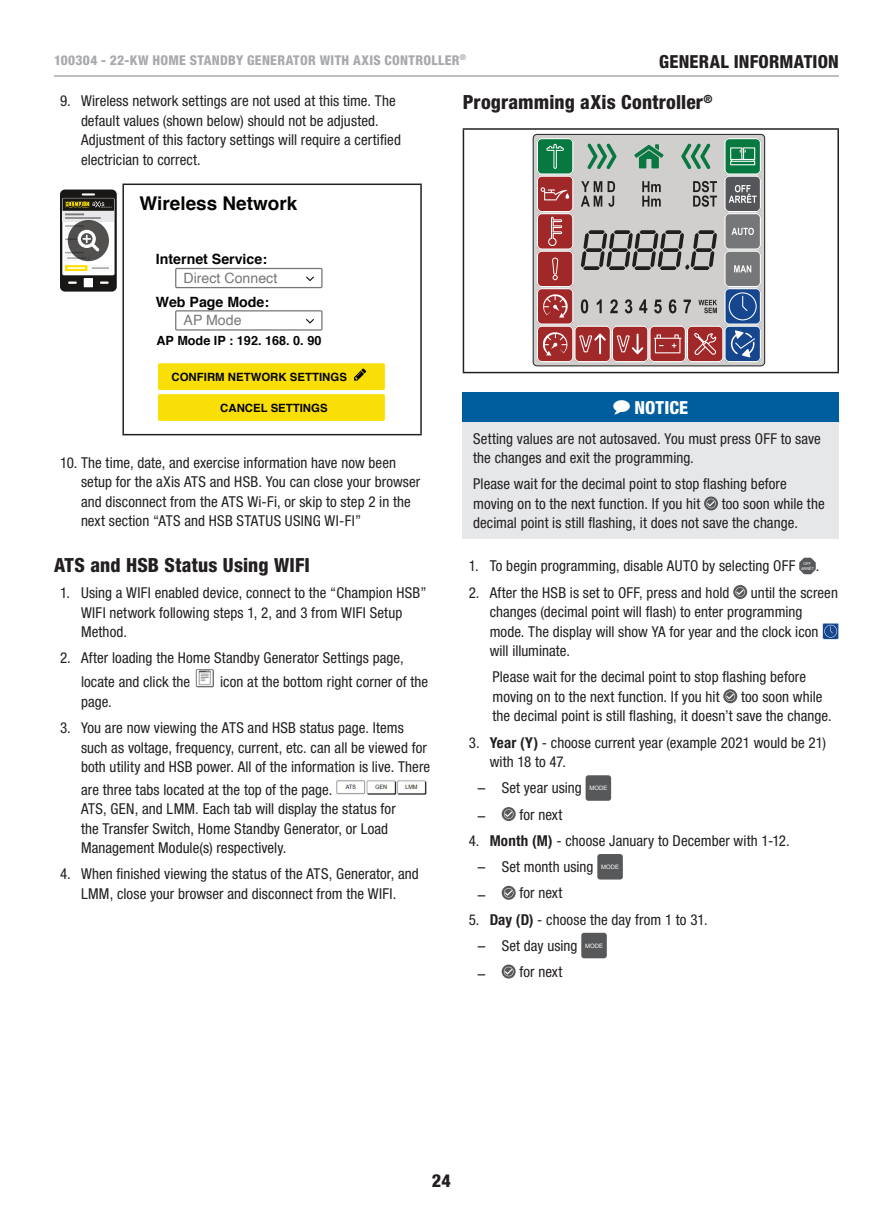
<style>
.page{position:relative;width:893px;height:1212px;background:#fff}
.page>*{position:absolute;margin:0;border:0;box-sizing:border-box;transform-origin:0 0}
.t1{font:800 condensed 19.5px "Helvetica Neue LT Std";letter-spacing:.005em;color:#231f20}
.t2{font:700 18.9px "Helvetica";color:#040503}
.t3{font:800 condensed 18px "Helvetica Neue LT Std";letter-spacing:.015em;color:#231f20}
.t4{font:800 condensed 18px "Helvetica Neue LT Std";letter-spacing:.005em;color:#fff}
.t5{font:condensed 15px/19.5px "Helvetica Neue LT Std";letter-spacing:.005em;color:#231f20}
.t6{font:700 14.25px "Helvetica";color:#040503}
.t7{font:14.25px "Helvetica";color:#787677}
.t8{font:800 condensed 13.5px "Helvetica Neue LT Std";letter-spacing:.025em;color:#a8a9ad}
.t9{font:700 12.6px "Helvetica";color:#040503}
.t10{font:700 11.4px "Helvetica";color:#040503}
.t11{font:6px "Arial";color:#fff}
.t12{font:3.9px/4.9px "Arial";color:#fff;text-align:center}
.s1{font-weight:700}
.s2{font-stretch:normal}
</style>
<div class="page">
<hr style="left:54px;top:75px;width:785px;height:2px;background:#a8a9ad">
<div style="left:60px;top:190px;width:57px;height:102px;background:#191716;border-radius:5px"></div>
<svg style="left:68px;top:281px;width:9px;height:3px"></svg>
<svg style="left:100px;top:281px;width:9px;height:3px"></svg>
<div style="left:84px;top:278px;width:9px;height:9px;background:#fff"></div>
<svg style="left:62px;top:193px;width:52px;height:82px;background:#9f9d93"></svg>
<hr style="left:122px;top:184px;width:300px;height:1px;background:#231f20">
<hr style="left:122px;top:185px;width:2px;height:249px;background:#231f20">
<hr style="left:420px;top:185px;width:2px;height:249px;background:#231f20">
<hr style="left:122px;top:434px;width:300px;height:1px;background:#231f20">
<div style="left:175px;top:268px;width:148px;height:20px;border:1px solid #787677"></div>
<svg style="left:306px;top:277px;width:8px;height:4px"></svg>
<div style="left:175px;top:310px;width:148px;height:21px;border:1px solid #787677"></div>
<svg style="left:306px;top:319px;width:8px;height:5px"></svg>
<div style="left:157px;top:363px;width:228px;height:27px;background:#fadf07;border-radius:2px"></div>
<div style="left:157px;top:362px;width:229px;height:29px;border:1px solid #fff;border-radius:2px"></div>
<svg style="left:354px;top:369px;width:12px;height:12px"></svg>
<div style="left:157px;top:394px;width:228px;height:27px;background:#fadf07;border-radius:2px"></div>
<div style="left:157px;top:393px;width:229px;height:29px;border:1px solid #fff;border-radius:2px"></div>
<img style="left:195px;top:669px;width:19px;height:18px">
<img style="left:336px;top:780px;width:90px;height:15px">
<hr style="left:463px;top:128px;width:376px;height:2px;background:#231f20">
<hr style="left:463px;top:130px;width:1px;height:242px;background:#231f20">
<hr style="left:837px;top:130px;width:2px;height:242px;background:#231f20">
<hr style="left:463px;top:372px;width:376px;height:1px;background:#231f20">
<div style="left:533px;top:134px;width:232px;height:232px;background:#d0cfcd"></div>
<svg style="left:537px;top:138px;width:224px;height:224px;background:#a69897"></svg>
<div style="left:533px;top:134px;width:232px;height:232px;border:1px solid #211e1e;border-radius:4px"></div>
<div style="left:463px;top:392px;width:376px;height:30px;background:#005e9e"></div>
<div style="left:463px;top:422px;width:376px;height:117px;background:#e6e7e9"></div>
<svg style="left:704px;top:496px;width:14px;height:14px"></svg>
<svg style="left:706px;top:499px;width:10px;height:9px"></svg>
<svg style="left:799px;top:558px;width:17px;height:16px"></svg>
<div style="left:733px;top:585px;width:14px;height:14px;background:#57585a;border-radius:50%"></div>
<svg style="left:735px;top:587px;width:10px;height:10px"></svg>
<svg style="left:822px;top:623px;width:17px;height:16px"></svg>
<div style="left:723px;top:689px;width:14px;height:14px;background:#57585a;border-radius:50%"></div>
<svg style="left:725px;top:691px;width:10px;height:10px"></svg>
<div style="left:586px;top:775px;width:25px;height:26px;background:#57585a;border-radius:3px"></div>
<svg style="left:502px;top:807px;width:14px;height:14px"></svg>
<svg style="left:504px;top:809px;width:9px;height:10px"></svg>
<div style="left:597px;top:854px;width:26px;height:25px;background:#57585a;border-radius:3px"></div>
<svg style="left:502px;top:886px;width:14px;height:14px"></svg>
<svg style="left:504px;top:888px;width:9px;height:9px"></svg>
<div style="left:581px;top:933px;width:26px;height:25px;background:#57585a;border-radius:3px"></div>
<svg style="left:502px;top:964px;width:14px;height:14px"></svg>
<svg style="left:504px;top:967px;width:9px;height:9px"></svg>
<p class="t8" style="left:54px;top:52px;width:414px">100304 - 22-kW HOME STANDBY GENERATOR WITH aXis CONTROLLER<sup>®</sup></p>
<p class="t3" style="left:659px;top:50px;width:21px">General</p>
<p class="t3" style="left:734px;top:50px;width:36px">Information</p>
<p class="t5" style="left:81px;top:91px;width:321px;text-indent:-21px">9. Wireless network settings are not used at this time. The default values (shown below) should not be adjusted.<br>Adjustment of this factory settings will require a certified electrician to correct.</p>
<p class="t2" style="left:139px;top:188px;width:159px">Wireless Network</p>
<p class="t6" style="left:156px;top:248px;width:113px">Internet Service:</p>
<p class="t6" style="left:156px;top:290px;width:115px">Web Page Mode:</p>
<p class="t7" style="left:184px;top:267px;width:95px">Direct Connect</p>
<p class="t7" style="left:184px;top:309px;width:60px">AP Mode</p>
<p class="t9" style="left:156px;top:330px;width:166px">AP Mode IP : 192. 168. 0. 90</p>
<p class="t10" style="left:172px;top:367px;width:177px">CONFIRM NETWORK SETTINGS</p>
<p class="t10" style="left:220px;top:398px;width:109px">CANCEL SETTINGS</p>
<p class="t5" style="left:81px;top:452px;width:341px;text-indent:-21px">10. The time, date, and exercise information have now been setup for the aXis ATS and HSB. You can close your browser and disconnect from the ATS Wi-Fi, or skip to step 2 in the next section “ATS and HSB STATUS USING WI-FI”</p>
<h1 class="t1" style="left:54px;top:553px;width:258px">ATS and HSB Status Using WIFI</h1>
<p class="t5" style="left:81px;top:583px;width:347px;text-indent:-21px">1. Using a WIFI enabled device, connect to the “Champion HSB”<br>WIFI network following steps 1, 2, and 3 from WIFI Setup<br>Method.</p>
<p class="t5" style="left:81px;top:646px;width:324px;line-height:24px;text-indent:-21px">2. After loading the Home Standby Generator Settings page, locate and click the</p>
<p class="t5" style="left:220px;top:672px;width:210px">icon at the bottom right corner of the</p>
<p class="t5" style="left:81px;top:692px;width:32px">page.</p>
<p class="t5" style="left:81px;top:718px;width:351px;text-indent:-21px">3. You are now viewing the ATS and HSB status page. Items such as voltage, frequency, current, etc. can all be viewed for both utility and HSB power. All of the information is live. There</p>
<p class="t5" style="left:81px;top:779px;width:316px">are three tabs located at the top of the page.<br>ATS, GEN, and LMM. Each tab will display the status for the Transfer Switch, Home Standby Generator, or Load Management Module(s) respectively.</p>
<p class="t5" style="left:60px;top:864px;width:360px;text-align:center">4. When finished viewing the status of the ATS, Generator, and<br>LMM, close your browser and disconnect from the WIFI.</p>
<h1 class="t1" style="left:463px;top:90px;width:251px">Programming aXis Controller<sup>®</sup></h1>
<p class="t4" style="left:613px;top:396px;width:76px">◆ NOTICE</p>
<p class="t5" style="left:473px;top:429px;width:349px">Setting values are not autosaved. You must press OFF to save the changes and exit the programming.</p>
<p class="t5" style="left:473px;top:474px;width:315px">Please wait for the decimal point to stop flashing before moving on to the next function. If you hit</p>
<p class="t5" style="left:473px;top:494px;width:353px;text-indent:249px">too soon while the decimal point is still flashing, it does not save the change.</p>
<p class="t5" style="left:469px;top:556px;width:328px">1. To begin programming, disable AUTO by selecting OFF</p>
<p class="t12" style="left:801px;top:561px;width:15px">OFF<br>ARRÊT</p>
<p class="t5" style="left:816px;top:556px;width:5px">.</p>
<p class="t5" style="left:469px;top:582px;width:262px">2. After the HSB is set to OFF, press and hold</p>
<p class="t5" style="left:490px;top:582px;width:350px;text-indent:261px">until the screen changes (decimal point will flash) to enter programming mode. The display will show YA for year and the clock icon will illuminate.</p>
<p class="t5" style="left:492px;top:667px;width:315px">Please wait for the decimal point to stop flashing before moving on to the next function. If you hit</p>
<p class="t5" style="left:492px;top:687px;width:341px;text-indent:249px">too soon while the decimal point is still flashing, it doesn’t save the change.</p>
<p class="t5" style="left:490px;top:732px;width:338px;text-indent:-21px">3. <span class="s1">Year (Y)</span> - choose current year (example 2021 would be 21) with 18 to 47.</p>
<p class="t5" style="left:478px;top:778px;width:106px"><span class="s2">–</span> Set year using</p>
<p class="t11" style="left:589px;top:784px;width:19px">MODE</p>
<p class="t5" style="left:478px;top:804px;width:86px"><span class="s2">–</span> for next</p>
<p class="t5" style="left:469px;top:831px;width:323px">4. <span class="s1">Month (M)</span> - choose January to December with 1-12.</p>
<p class="t5" style="left:478px;top:857px;width:117px"><span class="s2">–</span> Set month using</p>
<p class="t11" style="left:601px;top:863px;width:19px">MODE</p>
<p class="t5" style="left:478px;top:883px;width:86px"><span class="s2">–</span> for next</p>
<p class="t5" style="left:469px;top:909px;width:240px">5. <span class="s1">Day (D)</span> - choose the day from 1 to 31.</p>
<p class="t5" style="left:478px;top:936px;width:101px"><span class="s2">–</span> Set day using</p>
<p class="t11" style="left:585px;top:941px;width:19px">MODE</p>
<p class="t5" style="left:478px;top:962px;width:86px"><span class="s2">–</span> for next</p>
<p class="t3" style="left:432px;top:1169px;width:21px">24</p>
</div>
